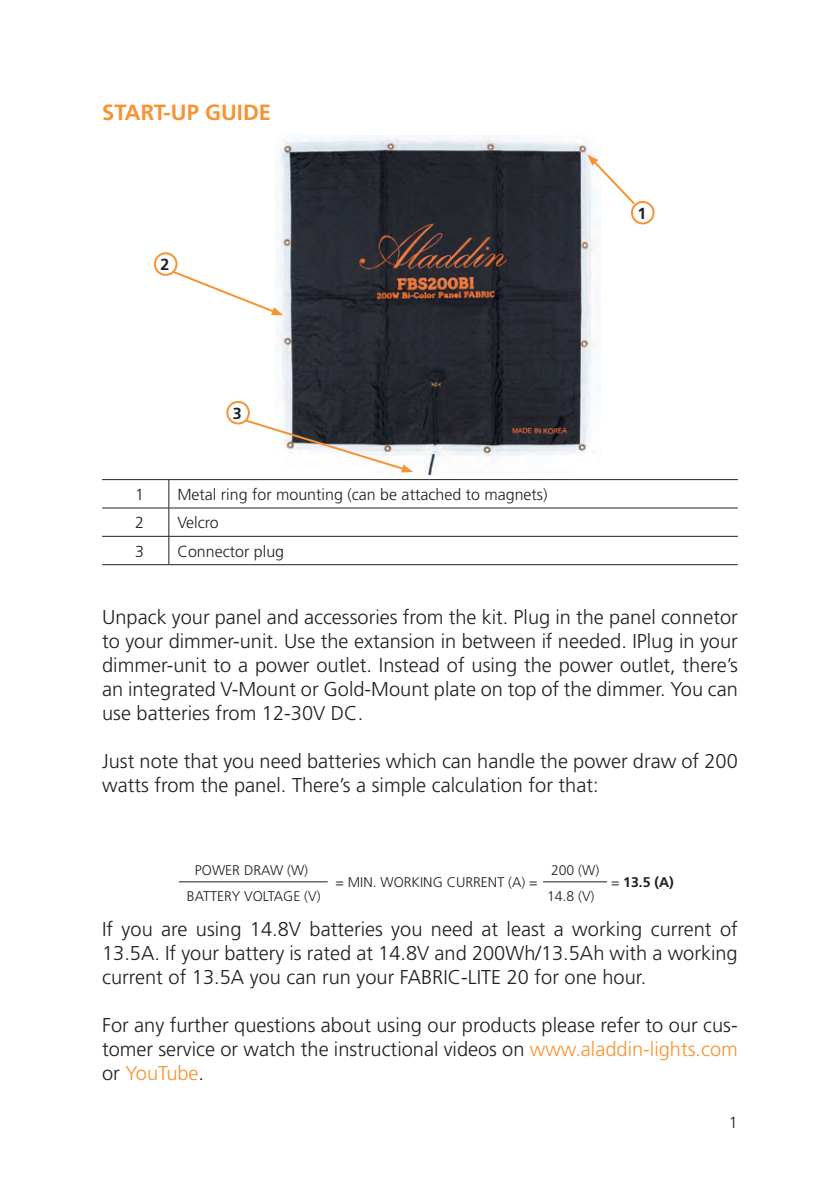
<style>
.page{position:relative;width:840px;height:1191px;background:#fff}
.page>*{position:absolute;margin:0;border:0;box-sizing:border-box;transform-origin:0 0}
.t1{font:700 22px "Frutiger LT Pro";color:#f79332}
.t2{font:300 20px/24px "Frutiger LT Pro";color:#231f20;text-align:justify}
.t3{font:300 16px "Frutiger LT Pro";color:#231f20}
.t4{font:700 16px "Frutiger LT Pro";color:#231f20}
.t5{font:300 14px "Frutiger LT Pro";color:#231f20}
.t6{font:700 14px "Frutiger LT Pro";color:#231f20}
.s1{font-weight:300}
.s2{color:#f79332}
</style>
<div class="page">
<hr style="left:102px;top:479px;width:67px;height:1px;background:#231f20">
<hr style="left:169px;top:479px;width:568px;height:1px;background:#231f20">
<hr style="left:102px;top:507px;width:67px;height:1px;background:#231f20">
<hr style="left:169px;top:507px;width:568px;height:1px;background:#231f20">
<hr style="left:102px;top:536px;width:67px;height:1px;background:#231f20">
<hr style="left:169px;top:536px;width:568px;height:1px;background:#231f20">
<svg style="left:168px;top:480px;width:1px;height:84px"></svg>
<hr style="left:102px;top:564px;width:67px;height:1px;background:#231f20">
<hr style="left:169px;top:564px;width:568px;height:1px;background:#231f20">
<hr style="left:179px;top:881px;width:148px;height:1px;background:#231f20">
<hr style="left:542px;top:881px;width:64px;height:1px;background:#231f20">
<img style="left:275px;top:136px;width:324px;height:339px">
<svg style="left:587px;top:154px;width:49px;height:53px"></svg>
<div style="left:630px;top:201px;width:24px;height:23px;border:2px solid #f79332;border-radius:50%"></div>
<svg style="left:170px;top:269px;width:113px;height:46px"></svg>
<div style="left:154px;top:252px;width:23px;height:24px;border:2px solid #f79332;border-radius:50%"></div>
<svg style="left:243px;top:418px;width:170px;height:54px"></svg>
<div style="left:226px;top:401px;width:24px;height:23px;border:2px solid #f79332;border-radius:50%"></div>
<p class="t1" style="left:102px;top:99px;width:170px">START-UP GUIDE</p>
<p class="t4" style="left:160px;top:255px;width:10px">2</p>
<p class="t4" style="left:233px;top:403px;width:10px">3</p>
<p class="t3" style="left:135px;top:485px;width:10px">1</p>
<p class="t3" style="left:177px;top:485px;width:371px">Metal ring for mounting (can be attached to magnets)</p>
<p class="t3" style="left:135px;top:513px;width:10px">2</p>
<p class="t3" style="left:177px;top:513px;width:43px">Velcro</p>
<p class="t3" style="left:135px;top:541px;width:10px">3</p>
<p class="t3" style="left:177px;top:541px;width:108px">Connector plug</p>
<p class="t4" style="left:637px;top:204px;width:10px">1</p>
<p class="t2" style="left:102px;top:605px;width:637px">Unpack your panel and accessories from the kit. Plug in the panel connetor to your dimmer-unit. Use the extansion in between if needed. IPlug in your dimmer-unit to a power outlet. Instead of using the power outlet, there’s an integrated V-Mount or Gold-Mount plate on top of the dimmer. You can use batteries from 12-30V DC.</p>
<p class="t2" style="left:102px;top:749px;width:636px">Just note that you need batteries which can handle the power draw of 200 watts from the panel. There’s a simple calculation for that:</p>
<p class="t5" style="left:195px;top:861px;width:115px">POWER DRAW (W)</p>
<p class="t5" style="left:187px;top:887px;width:135px">BATTERY VOLTAGE (V)</p>
<p class="t5" style="left:335px;top:873px;width:203px">= MIN. WORKING CURRENT (A) =</p>
<p class="t5" style="left:550px;top:861px;width:50px">200 (W)</p>
<p class="t5" style="left:546px;top:887px;width:49px">14.8 (V)</p>
<p class="t6" style="left:610px;top:873px;width:64px"><span class="s1">=</span> 13.5 (A)</p>
<p class="t2" style="left:102px;top:917px;width:636px">If you are using 14.8V batteries you need at least a working current of 13.5A. If your battery is rated at 14.8V and 200Wh/13.5Ah with a working current of 13.5A you can run your FABRIC-LITE 20 for one hour.</p>
<p class="t2" style="left:102px;top:1013px;width:636px">For any further questions about using our products please refer to our cus&shy;tomer service or watch the instructional videos on <span class="s2">www.aladdin-lights.com </span>or <span class="s2">YouTube</span>.</p>
<p class="t3" style="left:728px;top:1113px;width:10px">1</p>
</div>
